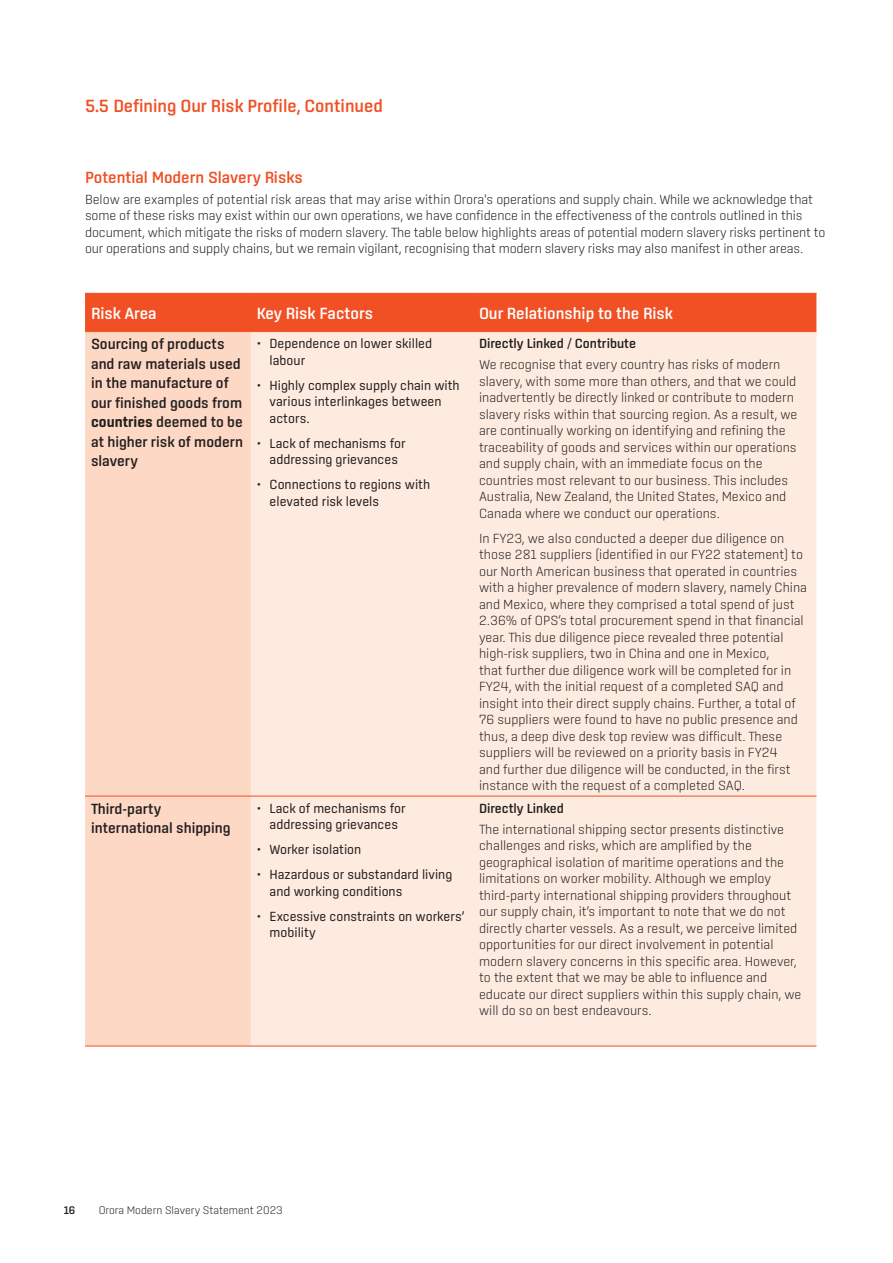
<style>
.page{position:relative;width:893px;height:1263px;background:#fff}
.page>*{position:absolute;margin:0;border:0;box-sizing:border-box;transform-origin:0 0}
.Heading_1{font:500 18px "Center";color:#f05024}
.Body_Text{font:500 16.5px "Center";color:#fff}
.Heading_2{font:500 16.5px "Center";color:#f05024}
.Body_Text-2{font:500 15px/19.5px "Center";color:#231f20}
.Body_Text-3{font:300 13.5px/16.5px "Center";color:#231f20}
.t1{font:13.5px/16.5px "Center";color:#231f20}
.Heading_3{font:500 13.5px "Center";color:#231f20}
.t2{font:300 11.25px "Center";color:#231f20}
.t3{font:500 11.25px "Center";color:#231f20}
.s1{font-weight:700}
</style>
<div class="page">
<div style="left:85px;top:294px;width:731px;height:37px;background:#f05024"></div>
<div style="left:85px;top:332px;width:166px;height:714px;background:#fdd8c4"></div>
<div style="left:251px;top:332px;width:565px;height:714px;background:#fdebdf"></div>
<hr style="left:85px;top:293px;width:166px;height:1px;background:#f05024">
<hr style="left:251px;top:293px;width:222px;height:1px;background:#f05024">
<hr style="left:473px;top:293px;width:343px;height:1px;background:#f05024">
<hr style="left:85px;top:331px;width:166px;height:1px;background:#f05024">
<hr style="left:251px;top:331px;width:222px;height:1px;background:#f05024">
<hr style="left:473px;top:331px;width:343px;height:1px;background:#f05024">
<hr style="left:85px;top:1046px;width:166px;height:1px;background:#f05024">
<hr style="left:251px;top:1046px;width:222px;height:1px;background:#f05024">
<hr style="left:473px;top:1046px;width:343px;height:1px;background:#f05024">
<hr style="left:85px;top:796px;width:166px;height:1px;background:#f05024">
<hr style="left:251px;top:796px;width:222px;height:1px;background:#f05024">
<hr style="left:473px;top:796px;width:343px;height:1px;background:#f05024">
<p class="Heading_1" style="left:85px;top:96px;width:299px">5.5 Defining Our Risk Profile, Continued</p>
<p class="Heading_2" style="left:85px;top:168px;width:219px">Potential Modern Slavery Risks</p>
<p class="Body_Text-3" style="left:85px;top:191px;width:742px">Below are examples of potential risk areas that may arise within Orora's operations and supply chain. While we acknowledge that some of these risks may exist within our own operations, we have confidence in the effectiveness of the controls outlined in this document, which mitigate the risks of modern slavery. The table below highlights areas of potential modern slavery risks pertinent to our operations and supply chains, but we remain vigilant, recognising that modern slavery risks may also manifest in other areas.</p>
<p class="Body_Text" style="left:91px;top:304px;width:67px">Risk Area</p>
<p class="Body_Text" style="left:257px;top:304px;width:118px">Key Risk Factors</p>
<p class="Body_Text" style="left:479px;top:304px;width:196px">Our Relationship to the Risk</p>
<p class="Body_Text-2" style="left:91px;top:334px;width:153px">Sourcing of products and raw materials used in the manufacture of our finished goods from <span class="s1">countries</span> deemed to be at higher risk of modern slavery</p>
<p class="t1" style="left:270px;top:335px;width:164px;text-indent:-13px">• Dependence on lower skilled labour</p>
<p class="Heading_3" style="left:479px;top:336px;width:158px">Directly Linked / Contribute</p>
<p class="Body_Text-3" style="left:479px;top:356px;width:320px">We recognise that every country has risks of modern slavery, with some more than others, and that we could inadvertently be directly linked or contribute to modern slavery risks within that sourcing region. As a result, we are continually working on identifying and refining the traceability of goods and services within our operations and supply chain, with an immediate focus on the countries most relevant to our business. This includes Australia, New Zealand, the United States, Mexico and Canada where we conduct our operations.</p>
<p class="Body_Text-3" style="left:479px;top:529px;width:329px">In FY23, we also conducted a deeper due diligence on those 281 suppliers (identified in our FY22 statement) to our North American business that operated in countries with a higher prevalence of modern slavery, namely China and Mexico, where they comprised a total spend of just 2.36% of OPS’s total procurement spend in that financial year. This due diligence piece revealed three potential high-risk suppliers, two in China and one in Mexico,<br>that further due diligence work will be completed for in FY24, with the initial request of a completed SAQ and insight into their direct supply chains. Further, a total of 76 suppliers were found to have no public presence and thus, a deep dive desk top review was difficult. These suppliers will be reviewed on a priority basis in FY24<br>and further due diligence will be conducted, in the first instance with the request of a completed SAQ.</p>
<p class="t1" style="left:270px;top:377px;width:192px;text-indent:-13px">• Highly complex supply chain with various interlinkages between actors.</p>
<p class="t1" style="left:257px;top:435px;width:150px;text-align:center">• Lack of mechanisms for addressing grievances</p>
<p class="t1" style="left:270px;top:476px;width:162px;text-indent:-13px">• Connections to regions with elevated risk levels</p>
<p class="Body_Text-2" style="left:91px;top:799px;width:141px">Third-party international shipping</p>
<p class="t1" style="left:257px;top:800px;width:150px;text-align:center">• Lack of mechanisms for addressing grievances</p>
<p class="t1" style="left:257px;top:841px;width:106px">• Worker isolation</p>
<p class="t1" style="left:270px;top:866px;width:184px;text-indent:-13px">• Hazardous or substandard living and working conditions</p>
<p class="t1" style="left:270px;top:908px;width:196px;text-indent:-13px">• Excessive constraints on workers’ mobility</p>
<p class="Heading_3" style="left:479px;top:800px;width:86px">Directly Linked</p>
<p class="Body_Text-3" style="left:479px;top:820px;width:324px">The international shipping sector presents distinctive challenges and risks, which are amplified by the geographical isolation of maritime operations and the limitations on worker mobility. Although we employ third-party international shipping providers throughout our supply chain, it’s important to note that we do not directly charter vessels. As a result, we perceive limited opportunities for our direct involvement in potential modern slavery concerns in this specific area. However, to the extent that we may be able to influence and educate our direct suppliers within this supply chain, we will do so on best endeavours.</p>
<p class="t3" style="left:64px;top:1204px;width:13px">16</p>
<p class="t2" style="left:99px;top:1204px;width:186px">Orora Modern Slavery Statement 2023</p>
</div>
